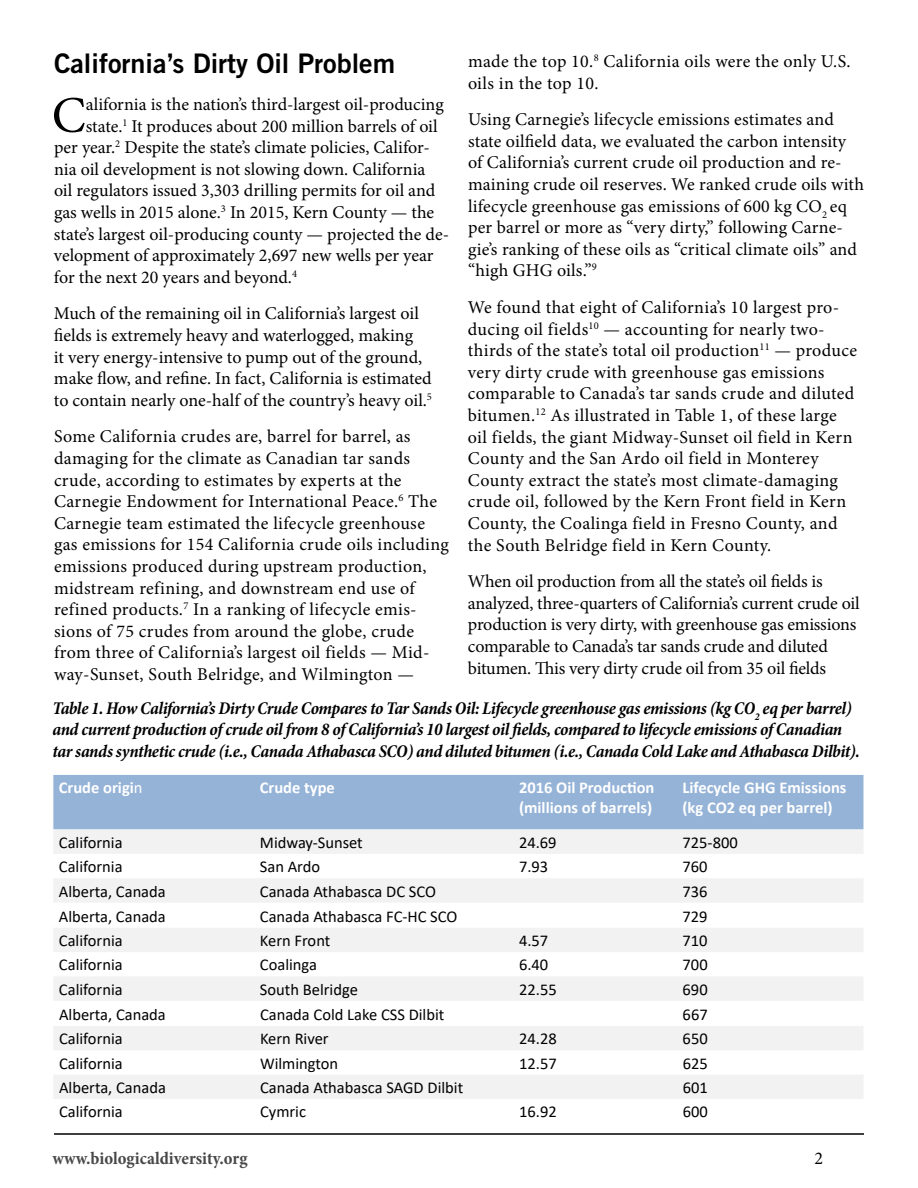
<style>
.page{position:relative;width:918px;height:1188px;background:#fff}
.page>*{position:absolute;margin:0;border:0;box-sizing:border-box;transform-origin:0 0}
.t1{font:51.3px "Minion Pro";color:#000}
.t2{font:27px "Trade Gothic LT Std Bd 2";color:#000}
.t3{font:18px/21.6px "Minion Pro";letter-spacing:.01em;color:#000}
.t4{font:italic 700 condensed 18px/21.6px "Minion Pro";letter-spacing:-.02em;color:#000}
.t5{font:18px/21.6px "Minion Pro";letter-spacing:-.01em;color:#000}
.t6{font:700 condensed 18px "Minion Pro";color:#484848}
.t7{font:16.5px "Calibri";color:#000}
.t8{font:700 16.5px/19.8px "Calibri";color:#fff}
.s1{font-weight:400}
</style>
<div class="page">
<div style="left:53px;top:775px;width:811px;height:55px;background:#95b3d7"></div>
<svg style="left:54px;top:830px;width:809px;height:269px;fill:#f2f2f2"></svg>
<hr style="left:54px;top:1133px;width:810px;height:2px;background:#000">
<h2 class="t2" style="left:54px;top:47px;width:343px">California’s Dirty Oil Problem</h2>
<h1 class="t1" style="left:52px;top:81px;width:36px">C</h1>
<p class="t3" style="left:86px;top:94px;width:359px">alifornia is the nation’s third-largest oil-producing</p>
<p class="t3" style="left:86px;top:115px;width:353px">state.<sup>1</sup> It produces about 200 million barrels of oil</p>
<p class="t3" style="left:54px;top:137px;width:377px">per year.<sup>2</sup> Despite the state’s climate policies, Califor-</p>
<p class="t3" style="left:54px;top:158px;width:373px">nia oil development is not slowing down. California</p>
<p class="t3" style="left:54px;top:180px;width:383px">oil regulators issued 3,303 drilling permits for oil and</p>
<p class="t3" style="left:54px;top:202px;width:382px">gas wells in 2015 alone.<sup>3</sup> In 2015, Kern County — the</p>
<p class="t3" style="left:54px;top:223px;width:397px">state’s largest oil-producing county — projected the de-</p>
<p class="t3" style="left:54px;top:245px;width:381px">velopment of approximately 2,697 new wells per year</p>
<p class="t3" style="left:54px;top:266px;width:245px">for the next 20 years and beyond.<sup>4</sup></p>
<p class="t3" style="left:54px;top:303px;width:379px">Much of the remaining oil in California’s largest oil fields is extremely heavy and waterlogged, making<br>it very energy-intensive to pump out of the ground, make flow, and refine. In fact, California is estimated to contain nearly one-half of the country’s heavy oil.<sup>5</sup></p>
<p class="t3" style="left:54px;top:426px;width:396px">Some California crudes are, barrel for barrel, as damaging for the climate as Canadian tar sands crude, according to estimates by experts at the Carnegie Endowment for International Peace.<sup>6</sup> The Carnegie team estimated the lifecycle greenhouse gas emissions for 154 California crude oils including emissions produced during upstream production, midstream refining, and downstream end use of refined products.<sup>7</sup> In a ranking of lifecycle emis&shy;sions of 75 crudes from around the globe, crude from three of California’s largest oil fields — Mid&shy;way-Sunset, South Belridge, and Wilmington —</p>
<p class="t3" style="left:468px;top:51px;width:384px">made the top 10.<sup>8</sup> California oils were the only U.S. oils in the top 10.</p>
<p class="t3" style="left:468px;top:109px;width:398px">Using Carnegie’s lifecycle emissions estimates and state oilfield data, we evaluated the carbon intensity of California’s current crude oil production and re&shy;maining crude oil reserves. We ranked crude oils with lifecycle greenhouse gas emissions of 600 kg CO<sub>2</sub> eq per barrel or more as “very dirty,” following Carne&shy;gie’s ranking of these oils as “critical climate oils” and “high GHG oils.”<sup>9</sup></p>
<p class="t3" style="left:468px;top:297px;width:391px">We found that eight of California’s 10 largest pro&shy;ducing oil fields<sup>10</sup> — accounting for nearly two&shy;thirds of the state’s total oil production<sup>11</sup> — produce very dirty crude with greenhouse gas emissions comparable to Canada’s tar sands crude and diluted bitumen.<sup>12</sup> As illustrated in Table 1, of these large oil fields, the giant Midway-Sunset oil field in Kern County and the San Ardo oil field in Monterey County extract the state’s most climate-damaging crude oil, followed by the Kern Front field in Kern County, the Coalinga field in Fresno County, and the South Belridge field in Kern County.</p>
<p class="t5" style="left:468px;top:571px;width:393px">When oil production from all the state’s oil fields is analyzed, three-quarters of California’s current crude oil production is very dirty, with greenhouse gas emissions comparable to Canada’s tar sands crude and diluted bitumen. This very dirty crude oil from 35 oil fields</p>
<p class="t4" style="left:52px;top:697px;width:809px">Table 1. How California’s Dirty Crude Compares to Tar Sands Oil: Lifecycle greenhouse gas emissions (kg CO<sub>2</sub> eq per barrel) and current production of crude oil from 8 of California’s 10 largest oil fields, compared to lifecycle emissions of Canadian tar sands synthetic crude (i.e., Canada Athabasca SCO) and diluted bitumen (i.e., Canada Cold Lake and Athabasca Dilbit).</p>
<p class="t8" style="left:59px;top:777px;width:85px">Crude origi<span class="s1">n</span></p>
<p class="t8" style="left:260px;top:777px;width:77px">Crude type</p>
<p class="t8" style="left:519px;top:777px;width:137px">2016 Oil Production (millions of barrels)</p>
<p class="t8" style="left:683px;top:777px;width:165px">Lifecycle GHG Emissions (kg CO2 eq per barrel)</p>
<p class="t7" style="left:59px;top:831px;width:65px">California</p>
<p class="t7" style="left:260px;top:831px;width:104px">Midway-Sunset</p>
<p class="t7" style="left:519px;top:831px;width:39px">24.69</p>
<p class="t7" style="left:683px;top:831px;width:57px">725-800</p>
<p class="t7" style="left:59px;top:855px;width:65px">California</p>
<p class="t7" style="left:260px;top:855px;width:62px">San Ardo</p>
<p class="t7" style="left:519px;top:855px;width:31px">7.93</p>
<p class="t7" style="left:683px;top:855px;width:27px">760</p>
<p class="t7" style="left:59px;top:880px;width:108px">Alberta, Canada</p>
<p class="t7" style="left:260px;top:880px;width:178px">Canada Athabasca DC SCO</p>
<p class="t7" style="left:683px;top:880px;width:27px">736</p>
<p class="t7" style="left:59px;top:905px;width:108px">Alberta, Canada</p>
<p class="t7" style="left:260px;top:905px;width:199px">Canada Athabasca FC-HC SCO</p>
<p class="t7" style="left:683px;top:905px;width:27px">729</p>
<p class="t7" style="left:59px;top:929px;width:65px">California</p>
<p class="t7" style="left:260px;top:929px;width:72px">Kern Front</p>
<p class="t7" style="left:519px;top:929px;width:31px">4.57</p>
<p class="t7" style="left:683px;top:929px;width:27px">710</p>
<p class="t7" style="left:59px;top:954px;width:65px">California</p>
<p class="t7" style="left:260px;top:954px;width:59px">Coalinga</p>
<p class="t7" style="left:519px;top:954px;width:31px">6.40</p>
<p class="t7" style="left:683px;top:954px;width:27px">700</p>
<p class="t7" style="left:59px;top:978px;width:65px">California</p>
<p class="t7" style="left:260px;top:978px;width:99px">South Belridge</p>
<p class="t7" style="left:519px;top:978px;width:39px">22.55</p>
<p class="t7" style="left:683px;top:978px;width:27px">690</p>
<p class="t7" style="left:59px;top:1003px;width:108px">Alberta, Canada</p>
<p class="t7" style="left:260px;top:1003px;width:186px">Canada Cold Lake CSS Dilbit</p>
<p class="t7" style="left:683px;top:1003px;width:27px">667</p>
<p class="t7" style="left:59px;top:1027px;width:65px">California</p>
<p class="t7" style="left:260px;top:1027px;width:70px">Kern River</p>
<p class="t7" style="left:519px;top:1027px;width:39px">24.28</p>
<p class="t7" style="left:683px;top:1027px;width:27px">650</p>
<p class="t7" style="left:59px;top:1052px;width:65px">California</p>
<p class="t7" style="left:260px;top:1052px;width:80px">Wilmington</p>
<p class="t7" style="left:519px;top:1052px;width:39px">12.57</p>
<p class="t7" style="left:683px;top:1052px;width:27px">625</p>
<p class="t7" style="left:59px;top:1076px;width:108px">Alberta, Canada</p>
<p class="t7" style="left:260px;top:1076px;width:205px">Canada Athabasca SAGD Dilbit</p>
<p class="t7" style="left:683px;top:1076px;width:27px">601</p>
<p class="t7" style="left:59px;top:1100px;width:65px">California</p>
<p class="t7" style="left:260px;top:1100px;width:47px">Cymric</p>
<p class="t7" style="left:519px;top:1100px;width:39px">16.92</p>
<p class="t7" style="left:683px;top:1100px;width:27px">600</p>
<p class="t6" style="left:52px;top:1145px;width:197px">www.biologicaldiversity.org</p>
<p class="t3" style="left:814px;top:1147px;width:10px">2</p>
</div>
